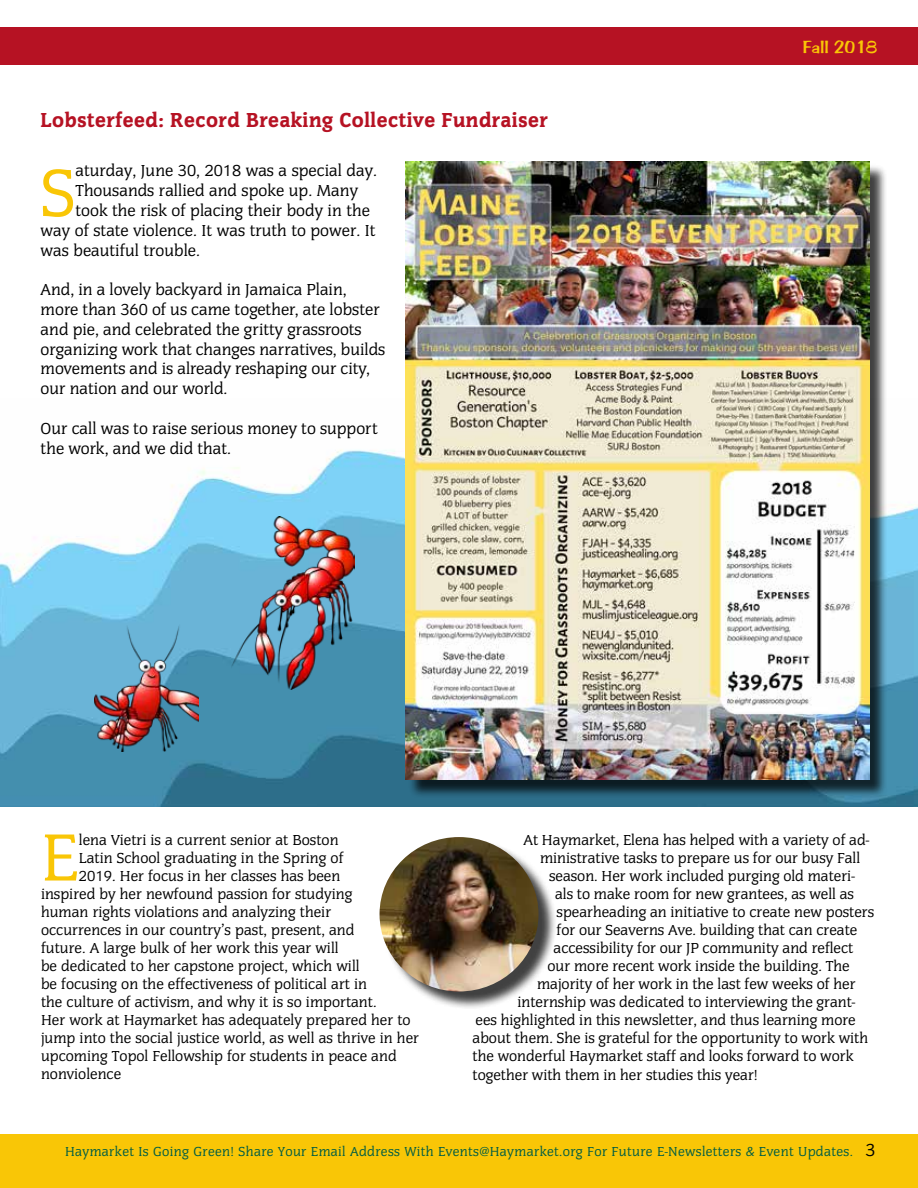
<style>
.page{position:relative;width:918px;height:1188px;background:#fff}
.page>*{position:absolute;margin:0;border:0;box-sizing:border-box;transform-origin:0 0}
.t1{font:69px "Congress LT Std";color:#f9c606}
.t2{font:900 21px "Congress LT Std";letter-spacing:.025em;color:#b61223}
.t3{font:18px "Arab Brushstroke LT Std";color:#f9c606}
.t4{font:18px "Congress LT Std";color:#000}
.t5{font:16.5px/19.8px "Congress LT Std";color:#000}
.t6{font:15px "Congress LT Std";color:#000}
.t7{font:13.5px "Congress LT Std";letter-spacing:.025em;color:#005d44}
</style>
<div class="page">
<img style="left:0;top:398px;width:918px;height:408px">
<div style="left:0;top:1134px;width:918px;height:54px;background:#f9c606"></div>
<div style="left:0;top:28px;width:918px;height:37px;background:#b61223"></div>
<div style="left:408px;top:164px;width:480px;height:634px;background:#000;opacity:.75"></div>
<img style="left:406px;top:161px;width:463px;height:618px">
<img style="left:95px;top:625px;width:104px;height:126px">
<img style="left:231px;top:517px;width:123px;height:172px">
<div style="left:382px;top:839px;width:175px;height:171px;background:#000;opacity:.75"></div>
<img style="left:380px;top:837px;width:159px;height:154px">
<h2 class="t2" style="left:40px;top:107px;width:509px">Lobsterfeed: Record Breaking Collective Fundraiser</h2>
<h1 class="t1" style="left:41px;top:153px;width:36px">S</h1>
<p class="t5" style="left:76px;top:161px;width:303px">aturday, June 30, 2018 was a special day.</p>
<p class="t5" style="left:76px;top:181px;width:284px">Thousands rallied and spoke up. Many</p>
<p class="t5" style="left:76px;top:201px;width:296px">took the risk of placing their body in the</p>
<p class="t5" style="left:41px;top:221px;width:336px">way of state violence. It was truth to power. It</p>
<p class="t5" style="left:41px;top:240px;width:161px">was beautiful trouble.</p>
<p class="t5" style="left:41px;top:280px;width:346px">And, in a lovely backyard in Jamaica Plain, more than 360 of us came together, ate lobster and pie, and celebrated the gritty grassroots organizing work that changes narratives, builds movements and is already reshaping our city, our nation and our world.</p>
<p class="t5" style="left:41px;top:419px;width:339px">Our call was to raise serious money to support the work, and we did that.</p>
<p class="t3" style="left:803px;top:37px;width:76px">Fall 2018</p>
<h1 class="t1" style="left:41px;top:818px;width:39px">E</h1>
<p class="t6" style="left:79px;top:831px;width:261px">lena Vietri is a current senior at Boston</p>
<p class="t6" style="left:79px;top:849px;width:266px">Latin School graduating in the Spring of</p>
<p class="t6" style="left:79px;top:867px;width:263px">2019. Her focus in her classes has been</p>
<p class="t6" style="left:41px;top:885px;width:313px">inspired by her newfound passion for studying</p>
<p class="t6" style="left:41px;top:903px;width:292px">human rights violations and analyzing their</p>
<p class="t6" style="left:41px;top:921px;width:315px">occurrences in our country’s past, present, and</p>
<p class="t6" style="left:41px;top:939px;width:299px">future. A large bulk of her work this year will</p>
<p class="t6" style="left:41px;top:957px;width:320px">be dedicated to her capstone project, which will</p>
<p class="t6" style="left:41px;top:975px;width:328px">be focusing on the effectiveness of political art in</p>
<p class="t6" style="left:41px;top:993px;width:337px">the culture of activism, and why it is so important.</p>
<p class="t6" style="left:41px;top:1011px;width:371px">Her work at Haymarket has adequately prepared her to</p>
<p class="t6" style="left:41px;top:1029px;width:379px">jump into the social justice world, as well as thrive in her</p>
<p class="t6" style="left:41px;top:1047px;width:357px">upcoming Topol Fellowship for students in peace and</p>
<p class="t6" style="left:41px;top:1065px;width:82px">nonviolence</p>
<p class="t6" style="left:524px;top:831px;width:347px">At Haymarket, Elena has helped with a variety of ad-</p>
<p class="t6" style="left:540px;top:849px;width:322px">ministrative tasks to prepare us for our busy Fall</p>
<p class="t6" style="left:549px;top:867px;width:307px">season. Her work included purging old materi-</p>
<p class="t6" style="left:555px;top:885px;width:301px">als to make room for new grantees, as well as</p>
<p class="t6" style="left:557px;top:903px;width:319px">spearheading an initiative to create new posters</p>
<p class="t6" style="left:557px;top:921px;width:302px">for our Seaverns Ave. building that can create</p>
<p class="t6" style="left:554px;top:939px;width:301px">accessibility for our JP community and reflect</p>
<p class="t6" style="left:548px;top:957px;width:304px">our more recent work inside the building. The</p>
<p class="t6" style="left:537px;top:975px;width:320px">majority of her work in the last few weeks of her</p>
<p class="t6" style="left:518px;top:993px;width:339px">internship was dedicated to interviewing the grant-</p>
<p class="t6" style="left:476px;top:1011px;width:382px">ees highlighted in this newsletter, and thus learning more</p>
<p class="t6" style="left:473px;top:1029px;width:397px">about them. She is grateful for the opportunity to work with</p>
<p class="t6" style="left:473px;top:1047px;width:383px">the wonderful Haymarket staff and looks forward to work</p>
<p class="t6" style="left:473px;top:1067px;width:287px">together with them in her studies this year!</p>
<p class="t7" style="left:65px;top:1144px;width:789px">Haymarket Is Going Green! Share Your Email Address With Events@Haymarket.org For Future E-Newsletters &amp; Event Updates.</p>
<p class="t4" style="left:866px;top:1140px;width:11px">3</p>
</div>
